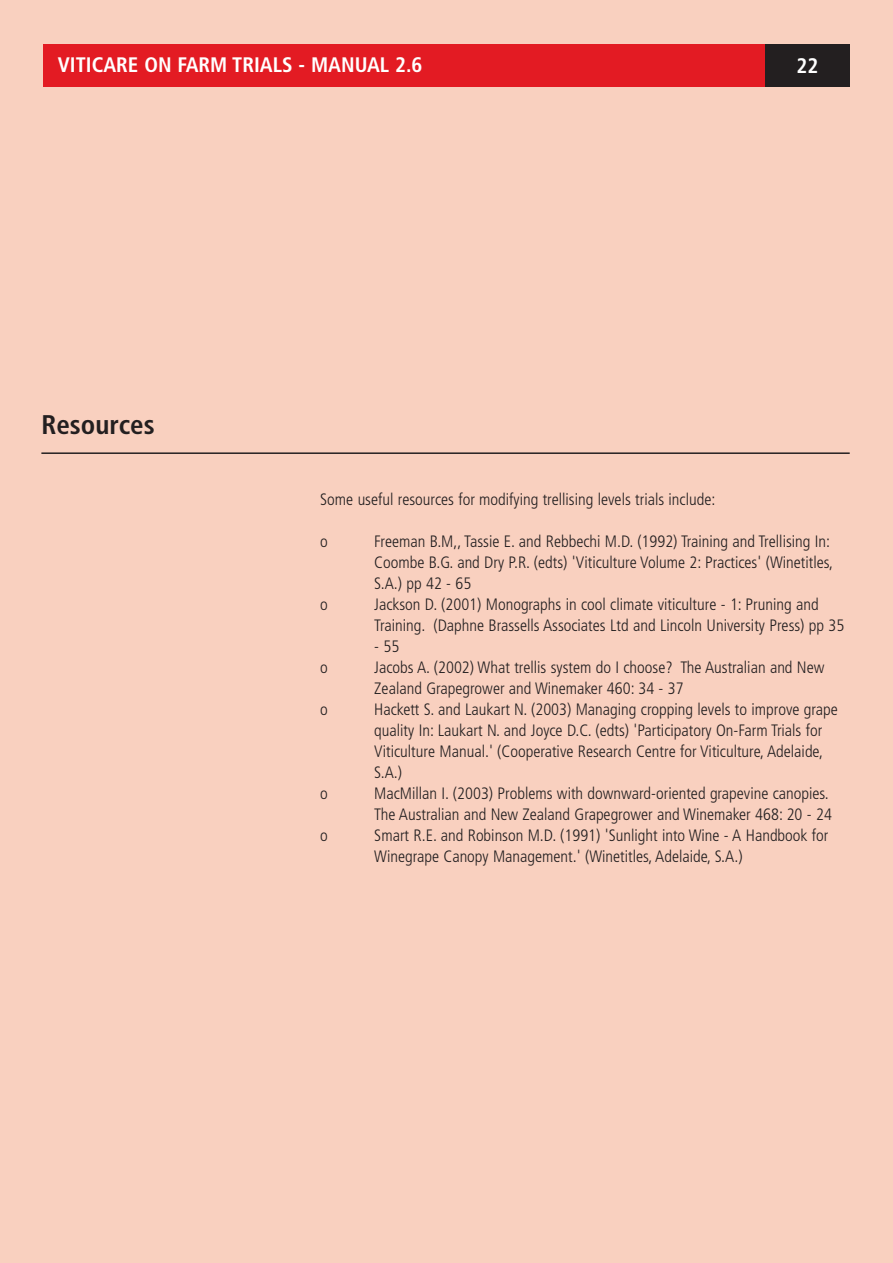
<style>
.page{position:relative;width:893px;height:1263px;background:#fff}
.page>*{position:absolute;margin:0;border:0;box-sizing:border-box;transform-origin:0 0}
.t1{font:700 condensed 27px "Frutiger LT Std";color:#231f20}
.t2{font:700 condensed 21px "Frutiger LT Std";color:#fff}
.t3{font:300 condensed 16.5px/21px "Frutiger LT Std";color:#231f20}
</style>
<div class="page">
<div style="left:0;top:0;width:892px;height:1263px;background:#f9d0bf"></div>
<div style="left:43px;top:44px;width:806px;height:42px;background:#e31b23"></div>
<div style="left:764px;top:44px;width:85px;height:43px;background:#231f20"></div>
<hr style="left:41px;top:452px;width:808px;height:2px;background:#231f20">
<p class="t2" style="left:58px;top:56px;width:366px">VITICARE ON FARM TRIALS - MANUAL 2.6</p>
<p class="t2" style="left:796px;top:56px;width:23px">22</p>
<h1 class="t1" style="left:41px;top:413px;width:115px">Resources</h1>
<p class="t3" style="left:320px;top:489px;width:396px">Some useful resources for modifying trellising levels trials include:</p>
<p class="t3" style="left:320px;top:531px;width:9px">o</p>
<p class="t3" style="left:374px;top:531px;width:460px">Freeman B.M,, Tassie E. and Rebbechi M.D. (1992) Training and Trellising In:<br>Coombe B.G. and Dry P.R. (edts) 'Viticulture Volume 2: Practices' (Winetitles,<br>S.A.) pp 42 - 65</p>
<p class="t3" style="left:320px;top:594px;width:9px">o</p>
<p class="t3" style="left:374px;top:594px;width:471px">Jackson D. (2001) Monographs in cool climate viticulture - 1: Pruning and<br>Training. (Daphne Brassells Associates Ltd and Lincoln University Press) pp 35</p>
<p class="t3" style="left:374px;top:636px;width:27px">- 55</p>
<p class="t3" style="left:320px;top:657px;width:9px">o</p>
<p class="t3" style="left:374px;top:657px;width:451px">Jacobs A. (2002) What trellis system do I choose? The Australian and New<br>Zealand Grapegrower and Winemaker 460: 34 - 37</p>
<p class="t3" style="left:320px;top:699px;width:9px">o</p>
<p class="t3" style="left:374px;top:699px;width:465px">Hackett S. and Laukart N. (2003) Managing cropping levels to improve grape quality In: Laukart N. and Joyce D.C. (edts) 'Participatory On-Farm Trials for Viticulture Manual.' (Cooperative Research Centre for Viticulture, Adelaide, S.A.)</p>
<p class="t3" style="left:320px;top:783px;width:9px">o</p>
<p class="t3" style="left:374px;top:783px;width:459px">MacMillan I. (2003) Problems with downward-oriented grapevine canopies.<br>The Australian and New Zealand Grapegrower and Winemaker 468: 20 - 24</p>
<p class="t3" style="left:320px;top:825px;width:9px">o</p>
<p class="t3" style="left:374px;top:825px;width:455px">Smart R.E. and Robinson M.D. (1991) 'Sunlight into Wine - A Handbook for<br>Winegrape Canopy Management.' (Winetitles, Adelaide, S.A.)</p>
</div>
